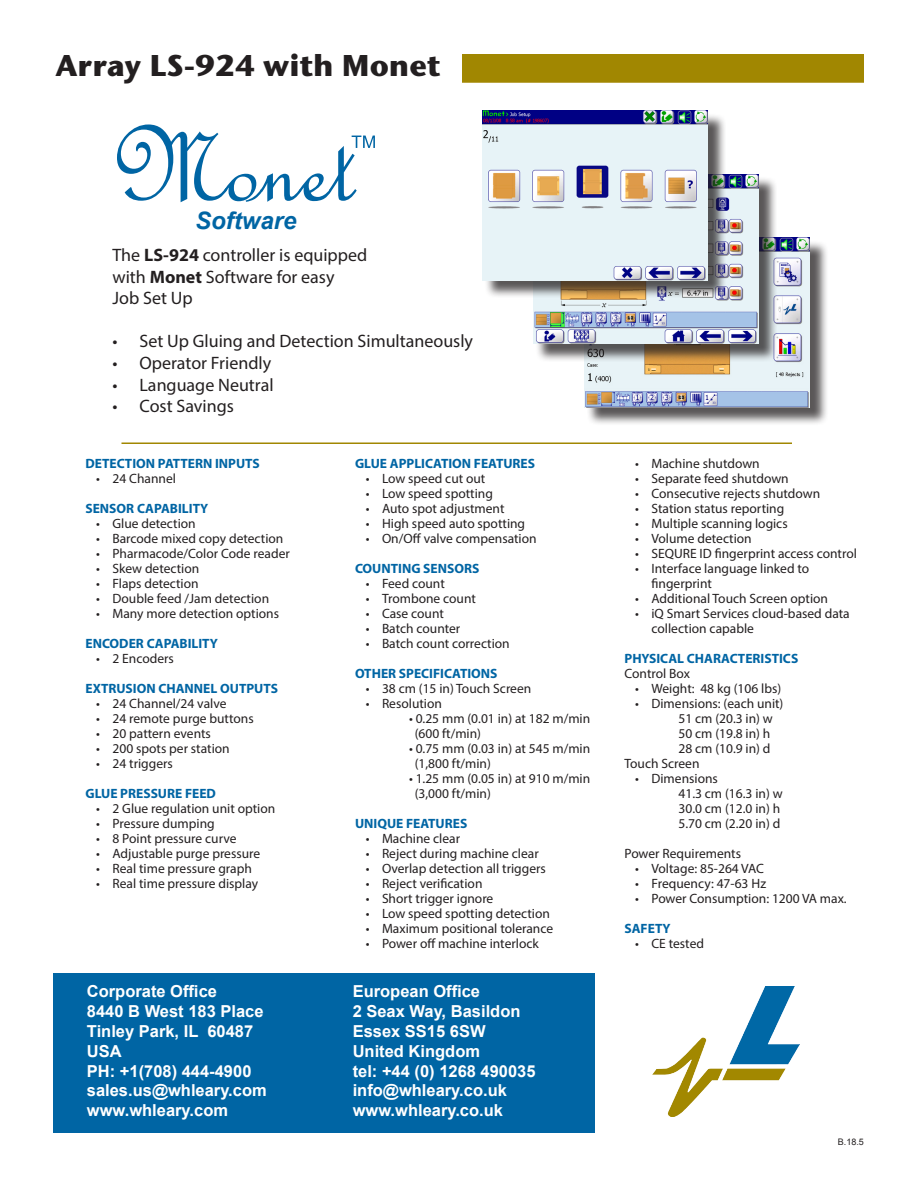
<style>
.page{position:relative;width:918px;height:1188px;background:#fff}
.page>*{position:absolute;margin:0;border:0;box-sizing:border-box;transform-origin:0 0}
.t1{font:700 30px "Stone Sans ITC Std";color:#231f20}
.t2{font:italic 700 24px "Arial";color:#0065a4}
.t3{font:18px "Myriad Pro";color:#231f20}
.t4{font:700 16.5px/19.8px "Arial";color:#fff}
.t5{font:13.5px/15px "Myriad Pro";color:#231f20}
.t6{font:700 13.5px "Myriad Pro";color:#0065a4}
.t7{font:9px "Arial";color:#231f20}
.s1{font-weight:700}
</style>
<div class="page">
<div style="left:54px;top:973px;width:541px;height:159px;background:#0065a4"></div>
<img style="left:653px;top:987px;width:147px;height:129px">
<hr style="left:122px;top:442px;width:670px;height:2px;background:#a18701">
<svg style="left:117px;top:125px;width:258px;height:77px"></svg>
<div style="left:587px;top:240px;width:242px;height:186px;background:#231f20;opacity:.75"></div>
<img style="left:584px;top:238px;width:226px;height:169px">
<div style="left:536px;top:177px;width:241px;height:185px;background:#231f20;opacity:.75"></div>
<img style="left:533px;top:174px;width:226px;height:170px">
<div style="left:484px;top:113px;width:242px;height:185px;background:#231f20;opacity:.75"></div>
<img style="left:482px;top:111px;width:226px;height:169px">
<div style="left:463px;top:54px;width:401px;height:29px;background:#a18701"></div>
<p class="t1" style="left:56px;top:46px;width:387px">Array LS-924 with Monet</p>
<p class="t2" style="left:195px;top:205px;width:103px">Software</p>
<p class="t3" style="left:112px;top:244px;width:256px">The <span class="s1">LS-924</span> controller is equipped</p>
<p class="t3" style="left:112px;top:265px;width:224px">with <span class="s1">Monet</span> Software for easy</p>
<p class="t3" style="left:112px;top:287px;width:82px">Job Set Up</p>
<p class="t3" style="left:112px;top:330px;width:362px">• Set Up Gluing and Detection Simultaneously</p>
<p class="t3" style="left:112px;top:352px;width:160px">• Operator Friendly</p>
<p class="t3" style="left:112px;top:373px;width:163px">• Language Neutral</p>
<p class="t3" style="left:112px;top:395px;width:123px">• Cost Savings</p>
<p class="t6" style="left:86px;top:455px;width:176px">DETECTION PATTERN INPUTS</p>
<p class="t5" style="left:96px;top:471px;width:81px">• 24 Channel</p>
<p class="t6" style="left:86px;top:500px;width:124px">SENSOR CAPABILITY</p>
<p class="t5" style="left:96px;top:516px;width:101px">• Glue detection</p>
<p class="t5" style="left:96px;top:531px;width:189px">• Barcode mixed copy detection</p>
<p class="t5" style="left:96px;top:546px;width:195px">• Pharmacode/Color Code reader</p>
<p class="t5" style="left:96px;top:561px;width:105px">• Skew detection</p>
<p class="t5" style="left:96px;top:576px;width:104px">• Flaps detection</p>
<p class="t5" style="left:96px;top:591px;width:174px">• Double feed /Jam detection</p>
<p class="t5" style="left:96px;top:606px;width:184px">• Many more detection options</p>
<p class="t6" style="left:86px;top:635px;width:134px">ENCODER CAPABILITY</p>
<p class="t5" style="left:96px;top:651px;width:79px">• 2 Encoders</p>
<p class="t6" style="left:86px;top:680px;width:194px">EXTRUSION CHANNEL OUTPUTS</p>
<p class="t5" style="left:96px;top:696px;width:132px">• 24 Channel/24 valve</p>
<p class="t5" style="left:96px;top:711px;width:159px">• 24 remote purge buttons</p>
<p class="t5" style="left:96px;top:726px;width:116px">• 20 pattern events</p>
<p class="t5" style="left:96px;top:741px;width:135px">• 200 spots per station</p>
<p class="t5" style="left:96px;top:756px;width:78px">• 24 triggers</p>
<p class="t6" style="left:86px;top:785px;width:132px">GLUE PRESSURE FEED</p>
<p class="t5" style="left:96px;top:801px;width:181px">• 2 Glue regulation unit option</p>
<p class="t5" style="left:96px;top:816px;width:120px">• Pressure dumping</p>
<p class="t5" style="left:96px;top:831px;width:142px">• 8 Point pressure curve</p>
<p class="t5" style="left:96px;top:846px;width:165px">• Adjustable purge pressure</p>
<p class="t5" style="left:96px;top:861px;width:157px">• Real time pressure graph</p>
<p class="t5" style="left:96px;top:876px;width:163px">• Real time pressure display</p>
<p class="t6" style="left:355px;top:455px;width:182px">GLUE APPLICATION FEATURES</p>
<p class="t5" style="left:366px;top:471px;width:121px">• Low speed cut out</p>
<p class="t5" style="left:366px;top:486px;width:129px">• Low speed spotting</p>
<p class="t5" style="left:366px;top:501px;width:140px">• Auto spot adjustment</p>
<p class="t5" style="left:366px;top:516px;width:161px">• High speed auto spotting</p>
<p class="t5" style="left:366px;top:531px;width:172px">• On/Off valve compensation</p>
<p class="t6" style="left:355px;top:560px;width:126px">COUNTING SENSORS</p>
<p class="t5" style="left:366px;top:576px;width:81px">• Feed count</p>
<p class="t5" style="left:366px;top:591px;width:112px">• Trombone count</p>
<p class="t5" style="left:366px;top:606px;width:80px">• Case count</p>
<p class="t5" style="left:366px;top:621px;width:96px">• Batch counter</p>
<p class="t5" style="left:366px;top:636px;width:145px">• Batch count correction</p>
<p class="t6" style="left:355px;top:665px;width:144px">OTHER SPECIFICATIONS</p>
<p class="t5" style="left:366px;top:681px;width:167px">• 38 cm (15 in) Touch Screen</p>
<p class="t5" style="left:366px;top:696px;width:78px">• Resolution</p>
<p class="t5" style="left:409px;top:711px;width:183px">• 0.25 mm (0.01 in) at 182 m/min</p>
<p class="t5" style="left:415px;top:726px;width:68px">(600 ft/min)</p>
<p class="t5" style="left:409px;top:741px;width:183px">• 0.75 mm (0.03 in) at 545 m/min</p>
<p class="t5" style="left:415px;top:756px;width:78px">(1,800 ft/min)</p>
<p class="t5" style="left:409px;top:771px;width:183px">• 1.25 mm (0.05 in) at 910 m/min</p>
<p class="t5" style="left:415px;top:786px;width:78px">(3,000 ft/min)</p>
<p class="t6" style="left:355px;top:815px;width:114px">UNIQUE FEATURES</p>
<p class="t5" style="left:366px;top:831px;width:96px">• Machine clear</p>
<p class="t5" style="left:366px;top:846px;width:174px">• Reject during machine clear</p>
<p class="t5" style="left:366px;top:861px;width:182px">• Overlap detection all triggers</p>
<p class="t5" style="left:366px;top:876px;width:118px">• Reject verification</p>
<p class="t5" style="left:366px;top:891px;width:129px">• Short trigger ignore</p>
<p class="t5" style="left:366px;top:906px;width:186px">• Low speed spotting detection</p>
<p class="t5" style="left:366px;top:921px;width:189px">• Maximum positional tolerance</p>
<p class="t5" style="left:366px;top:936px;width:175px">• Power off machine interlock</p>
<p class="t4" style="left:87px;top:982px;width:181px">Corporate Office<br>8440 B West 183 Place<br>Tinley Park, IL 60487<br>USA<br>PH: +1(708) 444-4900 sales.us@whleary.com www.whleary.com</p>
<p class="t4" style="left:353px;top:982px;width:184px">European Office<br>2 Seax Way, Basildon<br>Essex SS15 6SW<br>United Kingdom<br>tel: +44 (0) 1268 490035 info@whleary.co.uk www.whleary.co.uk</p>
<p class="t5" style="left:635px;top:456px;width:126px">• Machine shutdown</p>
<p class="t5" style="left:635px;top:471px;width:155px">• Separate feed shutdown</p>
<p class="t5" style="left:635px;top:486px;width:187px">• Consecutive rejects shutdown</p>
<p class="t5" style="left:635px;top:501px;width:151px">• Station status reporting</p>
<p class="t5" style="left:635px;top:516px;width:154px">• Multiple scanning logics</p>
<p class="t5" style="left:635px;top:531px;width:118px">• Volume detection</p>
<p class="t5" style="left:635px;top:546px;width:223px">• SEQURE ID fingerprint access control</p>
<p class="t5" style="left:651px;top:561px;width:159px;text-indent:-16px">• Interface language linked to fingerprint</p>
<p class="t5" style="left:635px;top:591px;width:194px">• Additional Touch Screen option</p>
<p class="t5" style="left:651px;top:606px;width:200px;text-indent:-16px">• iQ Smart Services cloud-based data collection capable</p>
<p class="t6" style="left:624px;top:650px;width:175px">PHYSICAL CHARACTERISTICS</p>
<p class="t5" style="left:624px;top:666px;width:67px">Control Box</p>
<p class="t5" style="left:635px;top:681px;width:148px">• Weight: 48 kg (106 lbs)</p>
<p class="t5" style="left:635px;top:696px;width:150px">• Dimensions: (each unit)</p>
<p class="t5" style="left:678px;top:711px;width:96px">51 cm (20.3 in) w</p>
<p class="t5" style="left:678px;top:726px;width:93px">50 cm (19.8 in) h</p>
<p class="t5" style="left:678px;top:741px;width:94px">28 cm (10.9 in) d</p>
<p class="t5" style="left:624px;top:756px;width:77px">Touch Screen</p>
<p class="t5" style="left:635px;top:771px;width:84px">• Dimensions</p>
<p class="t5" style="left:678px;top:786px;width:106px">41.3 cm (16.3 in) w</p>
<p class="t5" style="left:678px;top:801px;width:103px">30.0 cm (12.0 in) h</p>
<p class="t5" style="left:678px;top:816px;width:103px">5.70 cm (2.20 in) d</p>
<p class="t5" style="left:624px;top:846px;width:118px">Power Requirements</p>
<p class="t5" style="left:635px;top:861px;width:130px">• Voltage: 85-264 VAC</p>
<p class="t5" style="left:635px;top:876px;width:132px">• Frequency: 47-63 Hz</p>
<p class="t5" style="left:635px;top:891px;width:213px">• Power Consumption: 1200 VA max.</p>
<p class="t6" style="left:624px;top:920px;width:48px">SAFETY</p>
<p class="t5" style="left:635px;top:936px;width:70px">• CE tested</p>
<p class="t7" style="left:838px;top:1136px;width:28px">B.18.5</p>
</div>
